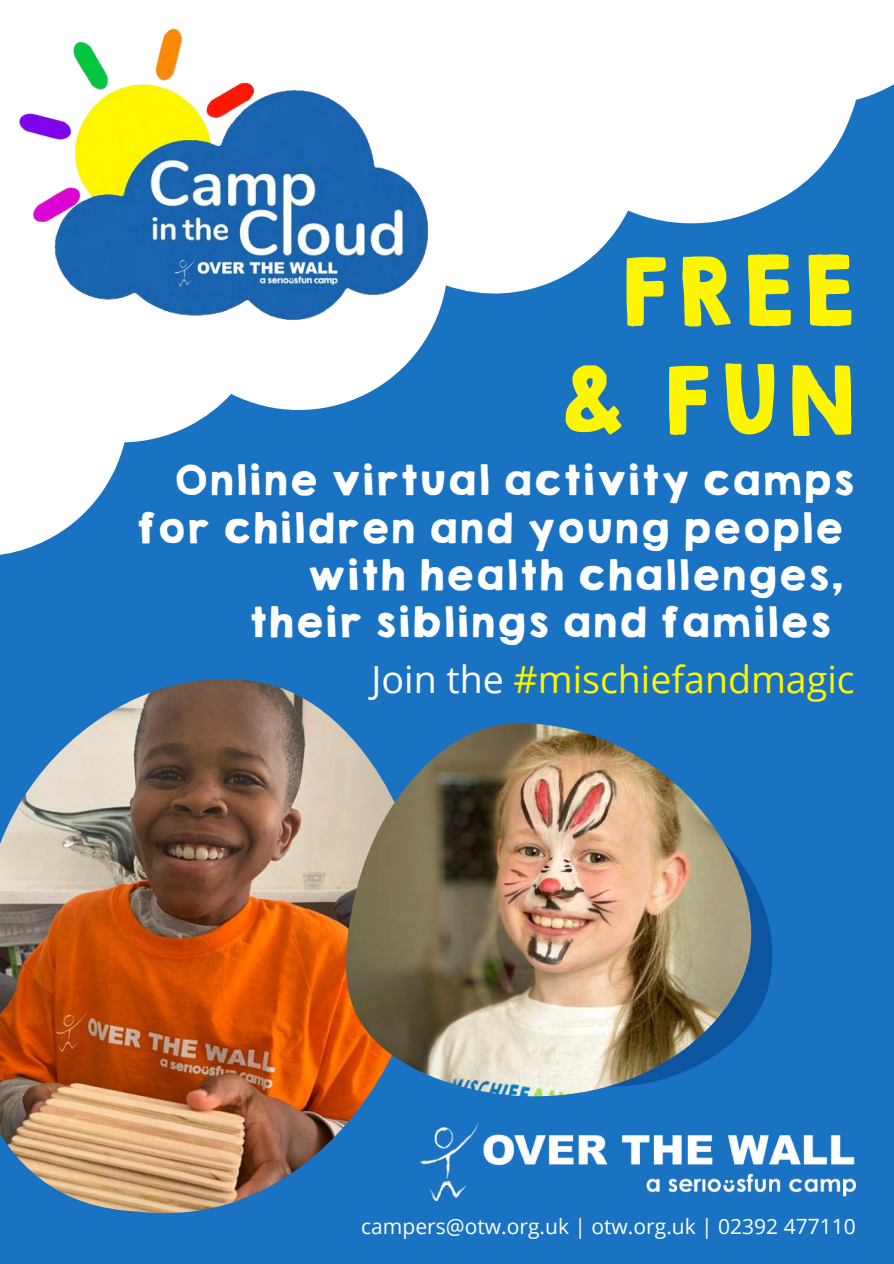
<style>
.page{position:relative;width:894px;height:1264px;background:#fff}
.page>*{position:absolute;margin:0;border:0;box-sizing:border-box;transform-origin:0 0}
.t1{font:85.8px/108.6px "KGHAPPY Solid";letter-spacing:.045em;color:#fef500;text-align:right}
.t2{font:37.5px "Open Sans";color:#fef500}
.t3{font:37.35px "KGHAPPY Solid";color:#fff}
.t4{font:21px "Open Sans";color:#fff}
.s1{color:#fff}
</style>
<div class="page">
<div style="left:0;top:0;width:893px;height:1263px;background:#1a73c2"></div>
<svg style="left:0;top:0;width:893px;height:555px"></svg>
<img style="left:423px;top:1122px;width:432px;height:78px">
<img style="left:0;top:0;width:487px;height:394px">
<img style="left:0;top:679px;width:423px;height:535px">
<svg style="left:751px;top:879px;width:21px;height:143px;fill:#0d54a1"></svg>
<img style="left:346px;top:717px;width:405px;height:395px">
<h1 class="t1" style="left:555px;top:239px;width:301px">FREE &amp; FUN</h1>
<p class="t3" style="left:172px;top:452px;width:683px">Online virtual activity camps</p>
<p class="t3" style="left:135px;top:499px;width:709px">for children and young people</p>
<p class="t3" style="left:305px;top:546px;width:538px">with health challenges,</p>
<p class="t3" style="left:247px;top:594px;width:585px">their siblings and familes</p>
<p class="t2" style="left:371px;top:653px;width:484px"><span class="s1">Join the</span> #mischiefandmagic</p>
<p class="t4" style="left:361px;top:1211px;width:496px">campers@otw.org.uk | otw.org.uk | 02392 477110</p>
</div>
